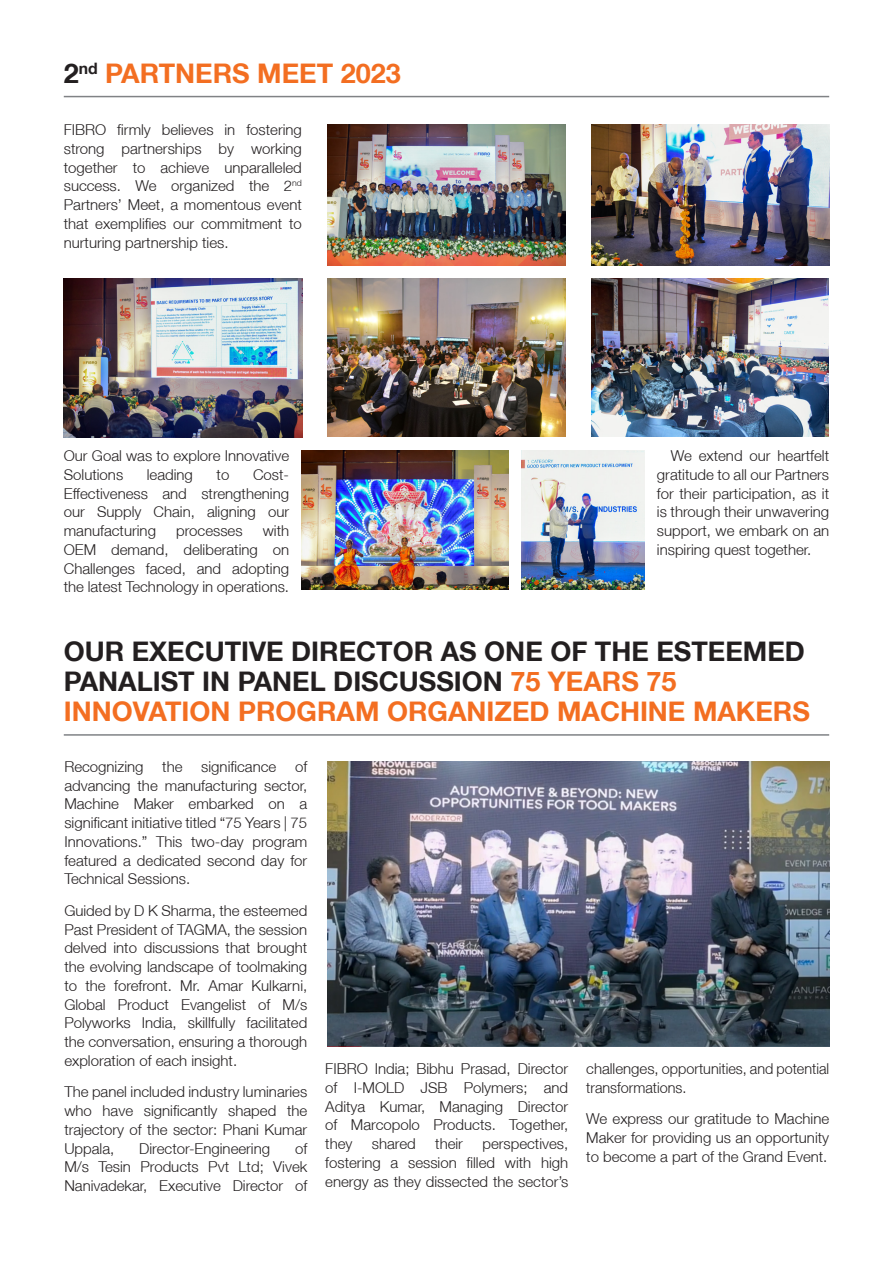
<style>
.page{position:relative;width:893px;height:1263px;background:#fff}
.page>*{position:absolute;margin:0;border:0;box-sizing:border-box;transform-origin:0 0}
.Headline{font:700 27px/30px "Helvetica Neue LT";color:#231f20}
.Headline-2{font:700 27px "Helvetica Neue LT";color:#f36e21}
.Body_copy{font:300 15px/18.8px "Helvetica Neue LT";color:#231f20;text-align:justify}
.s1{color:#231f20}
.s2{color:#f36e21}
</style>
<div class="page">
<hr style="left:64px;top:96px;width:765px;height:1px;background:#808285">
<hr style="left:64px;top:734px;width:765px;height:2px;background:#808285">
<img style="left:591px;top:124px;width:238px;height:142px">
<img style="left:328px;top:278px;width:238px;height:159px">
<img style="left:591px;top:278px;width:238px;height:159px">
<img style="left:302px;top:451px;width:206px;height:138px">
<img style="left:64px;top:278px;width:238px;height:159px">
<img style="left:521px;top:451px;width:123px;height:138px">
<img style="left:327px;top:124px;width:239px;height:142px">
<img style="left:327px;top:761px;width:502px;height:285px">
<p class="Headline-2" style="left:64px;top:57px;width:339px"><span class="s1">2</span><sup>nd</sup> PARTNERS MEET 2023</p>
<p class="Body_copy" style="left:64px;top:120px;width:240px">FIBRO firmly believes in fostering strong partnerships by working together to achieve unparalleled success. We organized the 2<sup>nd </sup>Partners’ Meet, a momentous event that exemplifies our commitment to nurturing partnership ties.</p>
<p class="Body_copy" style="left:64px;top:446px;width:227px">Our Goal was to explore Innovative<br>Solutions</p>
<p class="Body_copy" style="left:64px;top:465px;width:227px;text-indent:189px">Cost-Effectiveness and strengthening our Supply Chain, aligning our manufacturing</p>
<p class="Body_copy" style="left:147px;top:465px;width:48px">leading</p>
<p class="Body_copy" style="left:217px;top:465px;width:14px">to</p>
<p class="Body_copy" style="left:64px;top:521px;width:227px;text-indent:199px">with OEM demand, deliberating on Challenges faced, and adopting the latest Technology in operations.</p>
<p class="Body_copy" style="left:176px;top:521px;width:68px">processes</p>
<p class="Body_copy" style="left:657px;top:446px;width:174px;text-indent:14px">We extend our heartfelt gratitude to all our Partners for their participation, as it is through their unwavering support, we embark on an inspiring quest together.</p>
<p class="Headline" style="left:64px;top:636px;width:748px">OUR EXECUTIVE DIRECTOR AS ONE OF THE ESTEEMED<br>PANALIST IN PANEL DISCUSSION <span class="s2">75 YEARS 75<br>INNOVATION PROGRAM ORGANIZED MACHINE MAKERS</span></p>
<p class="Body_copy" style="left:64px;top:757px;width:244px">Recognizing the significance of advancing the manufacturing sector, Machine Maker embarked on a significant initiative titled “75 Years | 75<br>Innovations.” This two-day program featured a dedicated second day for Technical Sessions.</p>
<p class="Body_copy" style="left:64px;top:901px;width:244px">Guided by D K Sharma, the esteemed Past President of TAGMA, the session delved into discussions that brought the evolving landscape of toolmaking to the forefront. Mr. Amar Kulkarni, Global Product Evangelist of M/s Polyworks India, skillfully facilitated the conversation, ensuring a thorough exploration of each insight.</p>
<p class="Body_copy" style="left:64px;top:1082px;width:244px">The panel included industry luminaries who have significantly shaped the trajectory of the sector: Phani Kumar Uppala,</p>
<p class="Body_copy" style="left:64px;top:1139px;width:244px;text-indent:231px">of M/s Tesin Products Pvt Ltd; Vivek Nanivadekar, Executive Director of</p>
<p class="Body_copy" style="left:139px;top:1139px;width:132px">Director-Engineering</p>
<p class="Body_copy" style="left:325px;top:1059px;width:244px">FIBRO India; Bibhu Prasad, Director of I-MOLD JSB Polymers; and Aditya Kumar, Managing Director of Marcopolo Products. Together, they</p>
<p class="Body_copy" style="left:325px;top:1134px;width:244px;text-indent:157px">perspectives, fostering a session filled with high energy as they dissected the sector’s</p>
<p class="Body_copy" style="left:372px;top:1134px;width:45px">shared</p>
<p class="Body_copy" style="left:435px;top:1134px;width:29px">their</p>
<p class="Body_copy" style="left:586px;top:1059px;width:244px">challenges, opportunities, and potential transformations.</p>
<p class="Body_copy" style="left:586px;top:1109px;width:244px">We express our gratitude to Machine Maker for providing us an opportunity to become a part of the Grand Event.</p>
</div>
